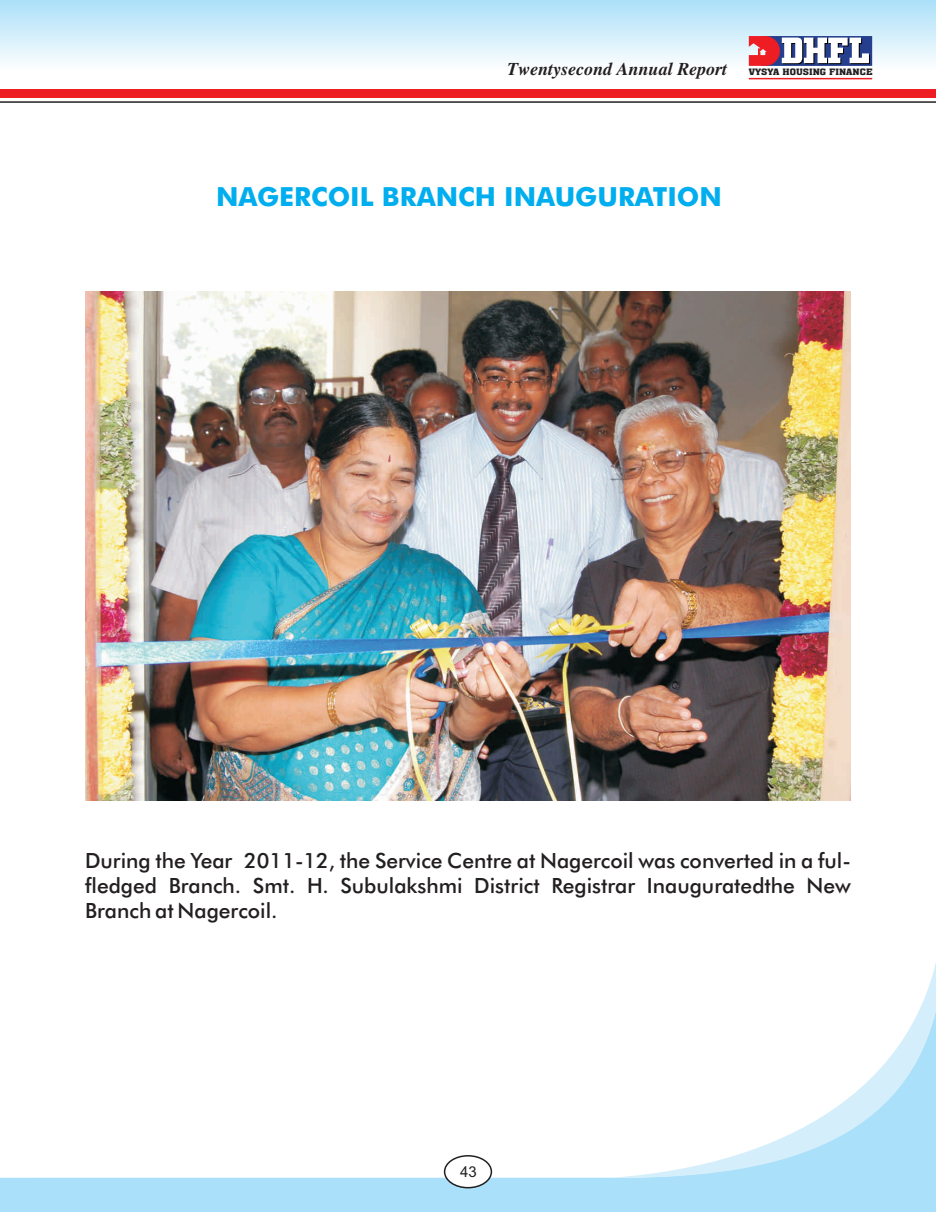
<style>
.page{position:relative;width:936px;height:1212px;background:#fff}
.page>*{position:absolute;margin:0;border:0;box-sizing:border-box;transform-origin:0 0}
.t1{font:500 26.4px "Futura BT";color:#00aeef}
.t2{font:500 21px/25.2px "Futura BT";color:#231f20;text-align:justify}
.t3{font:italic 700 18px "Times";color:#231f20}
.t4{font:15px "Arial";color:#231f20}
.s1{font-family:"Aachen DEE";font-weight:500;font-style:normal;font-size:9.6px}
</style>
<div class="page">
<div style="left:0;top:90px;width:935px;height:8px;background:#ee1d23"></div>
<hr style="left:0;top:101px;width:935px;height:2px;background:#231f20">
<div style="left:0;top:0;width:935px;height:81px;background:linear-gradient(to bottom,#ace0f8,#fff)"></div>
<svg style="left:0;top:1155px;width:935px;height:57px;fill:#aae0f9"></svg>
<svg style="left:612px;top:967px;width:323px;height:212px"></svg>
<div style="left:444px;top:1155px;width:48px;height:33px;background:#fff;border:2px solid #231f20;border-radius:50%"></div>
<hr style="left:748px;top:78px;width:124px;height:1px;background:#ee1d23">
<svg style="left:748px;top:36px;width:124px;height:30px"></svg>
<img style="left:85px;top:291px;width:765px;height:509px">
<p class="t3" style="left:507px;top:63px;width:367px">Twentysecond Annual Report <span class="s1">VYSYA HOUSING FINANCE</span></p>
<p class="t1" style="left:216px;top:186px;width:507px">NAGERCOIL BRANCH INAUGURATION</p>
<p class="t2" style="left:85px;top:849px;width:767px">During the Year 2011-12, the Service Centre at Nagercoil was converted in a ful&shy;fledged Branch. Smt. H. Subulakshmi District Registrar Inauguratedthe New Branch at Nagercoil.</p>
<p class="t4" style="left:460px;top:1166px;width:18px">43</p>
</div>
